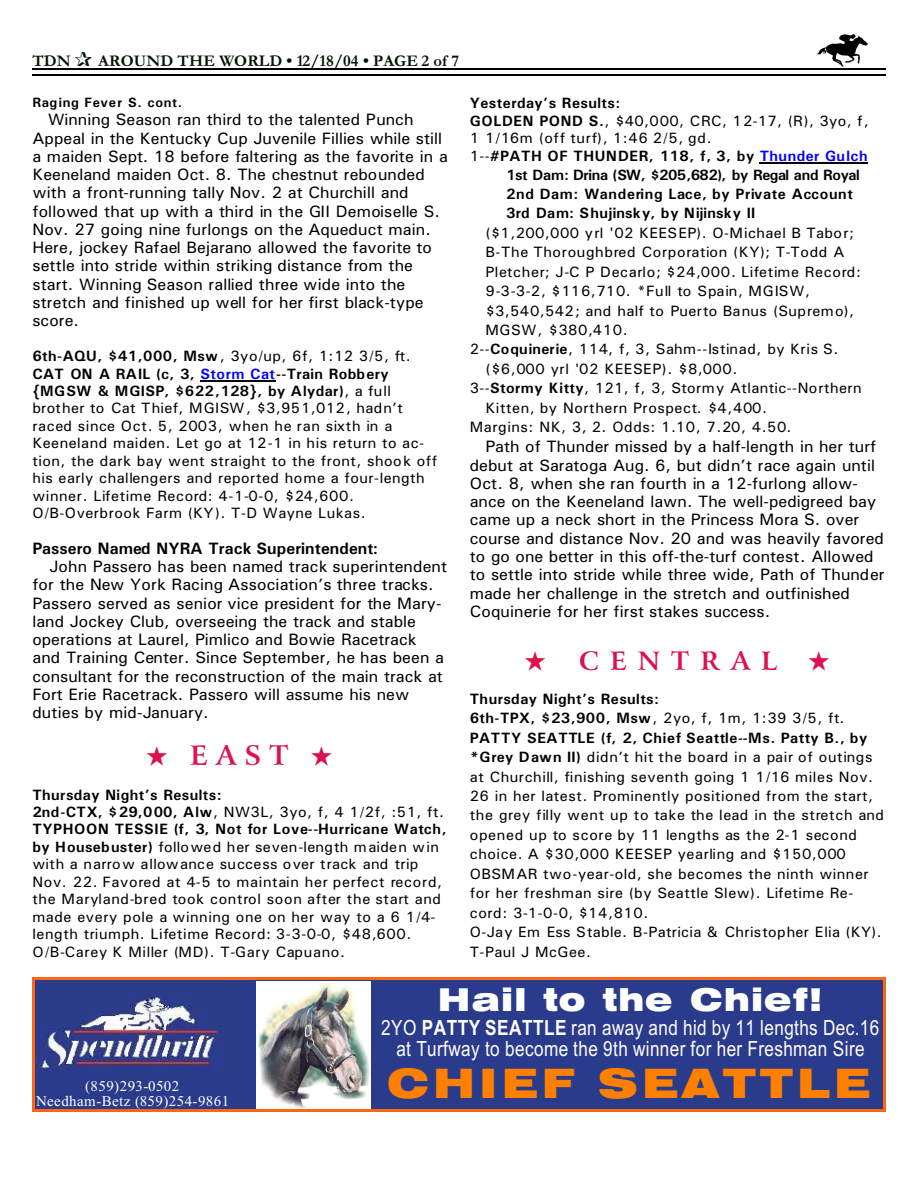
<style>
.page{position:relative;width:918px;height:1188px;background:#fff}
.page>*{position:absolute;margin:0;border:0;box-sizing:border-box;transform-origin:0 0}
.t1{font:40.5px "Swis 721 Blk Ex BT";letter-spacing:.105em;color:#ff8000}
.t2{font:31.35px "Swis 721 Blk Ex BT";letter-spacing:.025em;color:#fff}
.t3{font:700 27px "Arrus BT";color:#db124d}
.t4{font:700 25.5px "Arrus BT";letter-spacing:.43em;color:#db124d}
.t5{font:21px/21.3px "Arial Narrow";letter-spacing:.015em;color:#fff;text-align:center}
.t6{font:16.5px/18.3px "Univers";color:#000}
.t7{font:700 16.5px "Univers";letter-spacing:.005em;color:#000}
.t8{font:700 16.5px "Garamond";letter-spacing:.005em;color:#001400}
.t9{font:15px/17.4px "Univers";letter-spacing:.035em;color:#000}
.t10{font:700 15px/19.2px "Univers";letter-spacing:.01em;color:#000}
.t11{font:15px/15px "Times New Roman";letter-spacing:.03em;color:#fff;text-align:center}
.t12{font:15px "Univers";letter-spacing:.06em;color:#000}
.t13{font:700 13.5px "Univers";letter-spacing:.045em;color:#000}
.s1{font-weight:700}
.s2{font-weight:700;color:#00f}
</style>
<div class="page">
<img style="left:817px;top:35px;width:51px;height:31px">
<hr style="left:32px;top:68px;width:853px;height:1px;background:#000">
<hr style="left:32px;top:75px;width:853px;height:1px;background:#000">
<div style="left:32px;top:977px;width:853px;height:135px;background:#2b3b8c"></div>
<img style="left:257px;top:982px;width:114px;height:127px">
<img style="left:35px;top:996px;width:186px;height:75px">
<hr style="left:32px;top:977px;width:3px;height:135px;background:#ff6614">
<hr style="left:883px;top:977px;width:2px;height:135px;background:#ff6614">
<hr style="left:32px;top:977px;width:853px;height:3px;background:#ff6614">
<hr style="left:32px;top:1110px;width:853px;height:2px;background:#ff6614">
<hr style="left:201px;top:380px;width:75px;height:1px;background:#000">
<hr style="left:760px;top:162px;width:108px;height:1px;background:#000">
<p class="t8" style="left:32px;top:55px;width:40px">TDN</p>
<p class="t8" style="left:98px;top:55px;width:362px">AROUND THE WORLD • 12/18/04 • PAGE 2 of 7</p>
<p class="t13" style="left:32px;top:98px;width:152px">Raging Fever S. cont.</p>
<p class="t6" style="left:32px;top:112px;width:417px;text-indent:16px">Winning Season ran third to the talented Punch Appeal in the Kentucky Cup Juvenile Fillies while still a maiden Sept. 18 before faltering as the favorite in a Keeneland maiden Oct. 8. The chestnut rebounded with a front-running tally Nov. 2 at Churchill and followed that up with a third in the GII Demoiselle S.<br>Nov. 27 going nine furlongs on the Aqueduct main.<br>Here, jockey Rafael Bejarano allowed the favorite to settle into stride within striking distance from the start. Winning Season rallied three wide into the stretch and finished up well for her first black-type score.</p>
<p class="t9" style="left:32px;top:349px;width:406px"><span class="s1">6th-AQU, $41,000, Msw</span>, 3yo/up, 6f, 1:12 3/5, ft.<br><span class="s1">CAT ON A RAIL (c, 3,</span> <span class="s2">Storm Cat</span><span class="s1">--Train Robbery {MGSW &amp; MGISP, $622,128}, by Alydar)</span>, a full brother to Cat Thief, MGISW, $3,951,012, hadn’t raced since Oct. 5, 2003, when he ran sixth in a Keeneland maiden. Let go at 12-1 in his return to ac&shy;tion, the dark bay went straight to the front, shook off his early challengers and reported home a four-length winner. Lifetime Record: 4-1-0-0, $24,600.<br>O/B-Overbrook Farm (KY). T-D Wayne Lukas.</p>
<p class="t7" style="left:32px;top:542px;width:348px">Passero Named NYRA Track Superintendent:</p>
<p class="t6" style="left:32px;top:559px;width:416px;text-indent:17px">John Passero has been named track superintendent for the New York Racing Association’s three tracks.<br>Passero served as senior vice president for the Mary&shy;land Jockey Club, overseeing the track and stable operations at Laurel, Pimlico and Bowie Racetrack and Training Center. Since September, he has been a consultant for the reconstruction of the main track at Fort Erie Racetrack. Passero will assume his new duties by mid-January.</p>
<h3 class="t3" style="left:146px;top:745px;width:188px">★ EAST ★</h3>
<p class="t9" style="left:32px;top:787px;width:416px"><span class="s1">Thursday Night’s Results:<br>2nd-CTX, $29,000, Alw</span>, NW3L, 3yo, f, 4 1/2f, :51, ft.<br><span class="s1">TYPHOON TESSIE (f, 3, Not for Love--Hurricane Watch, by Housebuster)</span> followed her seven-length maiden win with a narrow allowance success over track and trip Nov. 22. Favored at 4-5 to maintain her perfect record, the Maryland-bred took control soon after the start and made every pole a winning one on her way to a 6 1/4- length triumph. Lifetime Record: 3-3-0-0, $48,600.<br>O/B-Carey K Miller (MD). T-Gary Capuano.</p>
<p class="t9" style="left:470px;top:96px;width:401px"><span class="s1">Yesterday’s Results:<br>GOLDEN POND S.</span>, $40,000, CRC, 12-17, (R), 3yo, f, 1 1/16m (off turf), 1:46 2/5, gd.<br>1--<span class="s1">#PATH OF THUNDER, 118, f, 3, by</span> <span class="s2">Thunder Gulch</span></p>
<p class="t10" style="left:506px;top:166px;width:355px">1st Dam: Drina (SW, $205,682), by Regal and Royal<br>2nd Dam: Wandering Lace, by Private Account<br>3rd Dam: Shujinsky, by Nijinsky II</p>
<p class="t9" style="left:485px;top:225px;width:370px">($1,200,000 yrl '02 KEESEP). O-Michael B Tabor;</p>
<p class="t9" style="left:485px;top:245px;width:361px">B-The Thoroughbred Corporation (KY); T-Todd A</p>
<p class="t9" style="left:485px;top:264px;width:377px">Pletcher; J-C P Decarlo; $24,000. Lifetime Record:</p>
<p class="t12" style="left:485px;top:286px;width:326px">9-3-3-2, $116,710. *Full to Spain, MGISW,</p>
<p class="t9" style="left:485px;top:303px;width:370px">$3,540,542; and half to Puerto Banus (Supremo),</p>
<p class="t9" style="left:485px;top:322px;width:144px">MGSW, $380,410.</p>
<p class="t9" style="left:470px;top:342px;width:370px">2--<span class="s1">Coquinerie</span>, 114, f, 3, Sahm--Istinad, by Kris S.</p>
<p class="t9" style="left:485px;top:361px;width:254px">($6,000 yrl '02 KEESEP). $8,000.</p>
<p class="t9" style="left:470px;top:381px;width:393px">3--<span class="s1">Stormy Kitty</span>, 121, f, 3, Stormy Atlantic--Northern</p>
<p class="t9" style="left:485px;top:400px;width:283px">Kitten, by Northern Prospect. $4,400.</p>
<p class="t9" style="left:470px;top:420px;width:323px">Margins: NK, 3, 2. Odds: 1.10, 7.20, 4.50.</p>
<p class="t6" style="left:470px;top:439px;width:416px;text-indent:16px">Path of Thunder missed by a half-length in her turf debut at Saratoga Aug. 6, but didn’t race again until Oct. 8, when she ran fourth in a 12-furlong allow&shy;ance on the Keeneland lawn. The well-pedigreed bay came up a neck short in the Princess Mora S. over course and distance Nov. 20 and was heavily favored to go one better in this off-the-turf contest. Allowed to settle into stride while three wide, Path of Thunder made her challenge in the stretch and outfinished Coquinerie for her first stakes success.</p>
<h3 class="t4" style="left:525px;top:650px;width:254px">★ CENTRAL</h3>
<p class="t9" style="left:470px;top:690px;width:416px;line-height:19.5px"><span class="s1">Thursday Night’s Results:<br>6th-TPX, $23,900, Msw</span>, 2yo, f, 1m, 1:39 3/5, ft.<br><span class="s1">PATTY SEATTLE (f, 2, Chief Seattle--Ms. Patty B., by *Grey Dawn II)</span> didn’t hit the board in a pair of outings at Churchill, finishing seventh going 1 1/16 miles Nov.<br>26 in her latest. Prominently positioned from the start, the grey filly went up to take the lead in the stretch and opened up to score by 11 lengths as the 2-1 second choice. A $30,000 KEESEP yearling and $150,000<br>OBSMAR two-year-old, she becomes the ninth winner for her freshman sire (by Seattle Slew). Lifetime Re&shy;cord: 3-1-0-0, $14,810.<br>O-Jay Em Ess Stable. B-Patricia &amp; Christopher Elia (KY).<br>T-Paul J McGee.</p>
<p class="t11" style="left:36px;top:1080px;width:195px">(859)293-0502<br>Needham-Betz (859)254-9861</p>
<h2 class="t2" style="left:438px;top:988px;width:386px">Hail to the Chief!</h2>
<h3 class="t5" style="left:381px;top:1019px;width:500px">2YO <span class="s1">PATTY SEATTLE</span> ran away and hid by 11 lengths Dec.16 at Turfway to become the 9th winner for her Freshman Sire</h3>
<h1 class="t1" style="left:387px;top:1068px;width:484px">CHIEF SEATTLE</h1>
</div>
